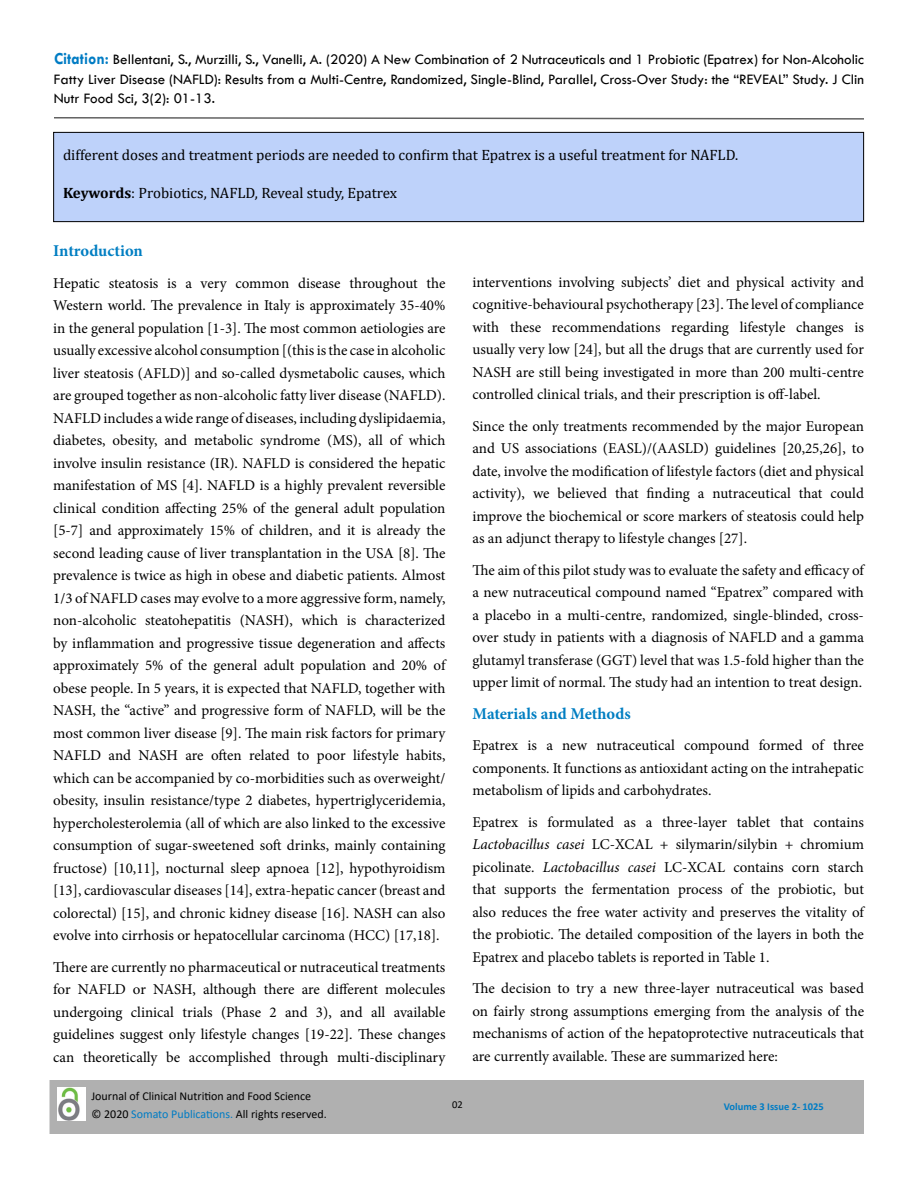
<style>
.page{position:relative;width:918px;height:1188px;background:#fff}
.page>*{position:absolute;margin:0;border:0;box-sizing:border-box;transform-origin:0 0}
.t1{font:700 16.5px "Minion Pro";color:#007ec2}
.t2{font:15px/22.5px "Minion Pro";color:#000;text-align:justify}
.t3{font:15px/19.5px "Tw Cen";color:#000;text-align:justify}
.t4{font:15px "Cambria";color:#000}
.t5{font:12px/18px "Calibri";color:#000}
.t6{font:700 10.5px "Calibri";color:#007cc4}
.t7{font:10.5px "Calibri";color:#000}
.s1{font-weight:700;font-size:17.1px;color:#007cc4}
.s2{font-weight:700}
.s3{font-style:italic}
.s4{color:#007cc4}
</style>
<div class="page">
<svg style="left:54px;top:117px;width:810px;height:3px"></svg>
<div style="left:50px;top:1081px;width:813px;height:52px;background:#b0b0b0"></div>
<img style="left:58px;top:1088px;width:28px;height:32px">
<div style="left:54px;top:132px;width:810px;height:90px;background:#bed2fa"></div>
<div style="left:53px;top:132px;width:811px;height:90px;border:1px solid #000"></div>
<p class="t3" style="left:54px;top:50px;width:812px"><span class="s1">Citation:</span> Bellentani, S., Murzilli, S., Vanelli, A. (2020) A New Combination of 2 Nutraceuticals and 1 Probiotic (Epatrex) for Non-Alcoholic Fatty Liver Disease (NAFLD): Results from a Multi-Centre, Randomized, Single-Blind, Parallel, Cross-Over Study: the “REVEAL” Study. J Clin Nutr Food Sci, 3(2): 01-13.</p>
<p class="t4" style="left:63px;top:146px;width:677px">different doses and treatment periods are needed to confirm that Epatrex is a useful treatment for NAFLD.</p>
<p class="t4" style="left:63px;top:184px;width:336px"><span class="s2">Keywords</span>: Probiotics, NAFLD, Reveal study, Epatrex</p>
<p class="t1" style="left:53px;top:240px;width:91px">Introduction</p>
<p class="t2" style="left:53px;top:272px;width:394px">Hepatic steatosis is a very common disease throughout the Western world. The prevalence in Italy is approximately 35-40% in the general population [1-3]. The most common aetiologies are usually excessive alcohol consumption [(this is the case in alcoholic liver steatosis (AFLD)] and so-called dysmetabolic causes, which are grouped together as non-alcoholic fatty liver disease (NAFLD).<br>NAFLD includes a wide range of diseases, including dyslipidaemia, diabetes, obesity, and metabolic syndrome (MS), all of which involve insulin resistance (IR). NAFLD is considered the hepatic manifestation of MS [4]. NAFLD is a highly prevalent reversible clinical condition affecting 25% of the general adult population [5-7] and approximately 15% of children, and it is already the second leading cause of liver transplantation in the USA [8]. The prevalence is twice as high in obese and diabetic patients. Almost 1/3 of NAFLD cases may evolve to a more aggressive form, namely, non-alcoholic steatohepatitis (NASH), which is characterized by inflammation and progressive tissue degeneration and affects approximately 5% of the general adult population and 20% of obese people. In 5 years, it is expected that NAFLD, together with NASH, the “active” and progressive form of NAFLD, will be the most common liver disease [9]. The main risk factors for primary NAFLD and NASH are often related to poor lifestyle habits, which can be accompanied by co-morbidities such as overweight/ obesity, insulin resistance/type 2 diabetes, hypertriglyceridemia, hypercholesterolemia (all of which are also linked to the excessive consumption of sugar-sweetened soft drinks, mainly containing fructose) [10,11], nocturnal sleep apnoea [12], hypothyroidism [13], cardiovascular diseases [14], extra-hepatic cancer (breast and colorectal) [15], and chronic kidney disease [16]. NASH can also evolve into cirrhosis or hepatocellular carcinoma (HCC) [17,18].</p>
<p class="t2" style="left:53px;top:956px;width:394px">There are currently no pharmaceutical or nutraceutical treatments for NAFLD or NASH, although there are different molecules undergoing clinical trials (Phase 2 and 3), and all available guidelines suggest only lifestyle changes [19-22]. These changes can theoretically be accomplished through multi-disciplinary</p>
<p class="t2" style="left:472px;top:271px;width:393px">interventions involving subjects’ diet and physical activity and cognitive-behavioural psychotherapy [23]. The level of compliance with these recommendations regarding lifestyle changes is usually very low [24], but all the drugs that are currently used for NASH are still being investigated in more than 200 multi-centre controlled clinical trials, and their prescription is off-label.</p>
<p class="t2" style="left:472px;top:415px;width:393px">Since the only treatments recommended by the major European and US associations (EASL)/(AASLD) guidelines [20,25,26], to date, involve the modification of lifestyle factors (diet and physical activity), we believed that finding a nutraceutical that could improve the biochemical or score markers of steatosis could help as an adjunct therapy to lifestyle changes [27].</p>
<p class="t2" style="left:472px;top:559px;width:393px">The aim of this pilot study was to evaluate the safety and efficacy of a new nutraceutical compound named “Epatrex” compared with a placebo in a multi-centre, randomized, single-blinded, cross&shy;over study in patients with a diagnosis of NAFLD and a gamma glutamyl transferase (GGT) level that was 1.5-fold higher than the upper limit of normal. The study had an intention to treat design.</p>
<p class="t1" style="left:472px;top:702px;width:160px">Materials and Methods</p>
<p class="t2" style="left:472px;top:734px;width:393px">Epatrex is a new nutraceutical compound formed of three components. It functions as antioxidant acting on the intrahepatic metabolism of lipids and carbohydrates.</p>
<p class="t2" style="left:472px;top:811px;width:393px">Epatrex is formulated as a three-layer tablet that contains <span class="s3">Lactobacillus casei</span> LC-XCAL + silymarin/silybin + chromium picolinate. <span class="s3">Lactobacillus casei</span> LC-XCAL contains corn starch that supports the fermentation process of the probiotic, but also reduces the free water activity and preserves the vitality of the probiotic. The detailed composition of the layers in both the Epatrex and placebo tablets is reported in Table 1.</p>
<p class="t2" style="left:472px;top:977px;width:393px">The decision to try a new three-layer nutraceutical was based on fairly strong assumptions emerging from the analysis of the mechanisms of action of the hepatoprotective nutraceuticals that are currently available. These are summarized here:</p>
<p class="t5" style="left:92px;top:1086px;width:237px">Journal of Clinical Nutrition and Food Science<br>© 2020 <span class="s4">Somato Publications.</span> All rights reserved.</p>
<p class="t7" style="left:452px;top:1097px;width:12px">02</p>
<p class="t6" style="left:724px;top:1099px;width:102px">Volume 3 Issue 2- 1025</p>
</div>
